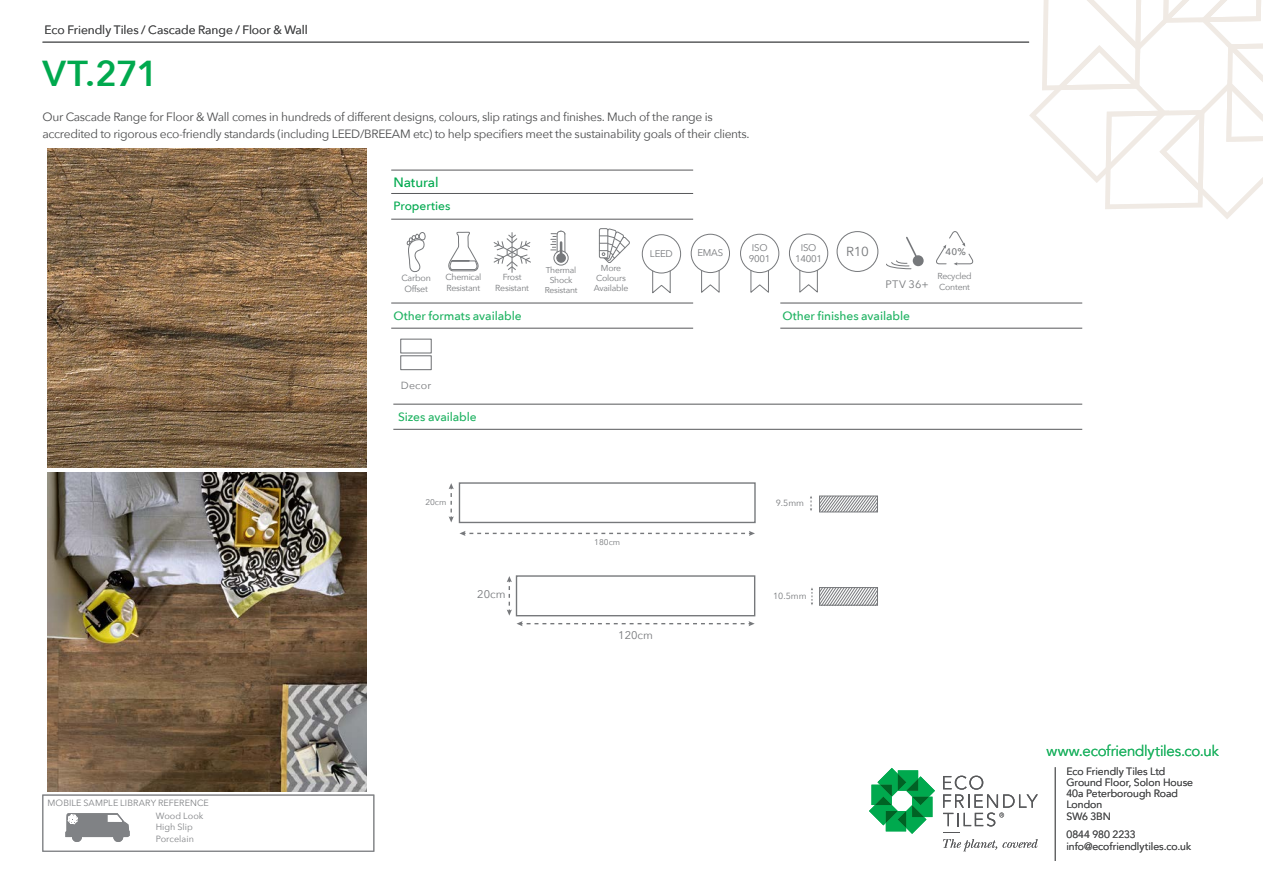
<style>
.page{position:relative;width:1263px;height:893px;background:#fff}
.page>*{position:absolute;margin:0;border:0;box-sizing:border-box;transform-origin:0 0}
.t1{font:600 36px "Avenir Next";color:#00a94e}
.t2{font:15px "Avenir";letter-spacing:-.015em;color:#1eb261}
.t3{font:500 13.5px "Avenir Next";letter-spacing:-.005em;color:#00a94e}
.t4{font:13.05px "Avenir Next";color:#76787b}
.t5{font:12px/16.5px "Avenir Next";letter-spacing:-.025em;color:#4b4c4d}
.t6{font:500 12px "Avenir Next";letter-spacing:-.005em;color:#1eb261}
.t7{font:12px "Avenir Next";letter-spacing:-.005em;color:#4b4c4d}
.t8{font:500 12px "Avenir Next";letter-spacing:-.005em;color:#00a94e}
.t9{font:11.1px "Avenir Next";color:#76787b}
.t10{font:10.8px "Avenir Next";color:#76787b}
.t11{font:10.5px/11.2px "Avenir";color:#4b4c4d}
.t12{font:10.35px "Avenir Next";letter-spacing:.02em;color:#76787b}
.t13{font:9.6px/11.6px "Avenir Next";letter-spacing:-.025em;color:#76787b;text-align:center}
.t14{font:500 9.6px "Avenir Next";color:#76787b}
.t15{font:9px/12.9px "Avenir Next";letter-spacing:.005em;color:#808285}
.t16{font:8.85px/10.6px "Avenir Next";letter-spacing:-.025em;color:#76787b;text-align:center}
.t17{font:8.7px/10.4px "Avenir Next";letter-spacing:-.025em;color:#76787b}
.t18{font:8.55px/10.2px "Avenir Next";letter-spacing:-.025em;color:#76787b;text-align:center}
.t19{font:8.25px "Avenir Next";color:#76787b}
</style>
<div class="page">
<svg style="left:869px;top:768px;width:66px;height:66px"></svg>
<svg style="left:943px;top:839px;width:95px;height:12px"></svg>
<svg style="left:943px;top:832px;width:16px;height:1px"></svg>
<svg style="left:943px;top:776px;width:95px;height:50px"></svg>
<hr style="left:1055px;top:767px;width:1px;height:94px;background:#4b4c4d">
<div style="left:42px;top:795px;width:332px;height:57px;border:1px solid #808285"></div>
<div style="left:72px;top:832px;width:10px;height:10px;background:#808285;border-radius:50%"></div>
<div style="left:113px;top:832px;width:10px;height:10px;background:#808285;border-radius:50%"></div>
<svg style="left:65px;top:813px;width:65px;height:24px"></svg>
<svg style="left:1029px;top:0;width:234px;height:219px"></svg>
<svg style="left:448px;top:232px;width:31px;height:39px"></svg>
<hr style="left:512px;top:232px;width:1px;height:41px;background:#76787b">
<svg style="left:493px;top:234px;width:38px;height:36px"></svg>
<div style="left:642px;top:234px;width:39px;height:39px;border:1px solid #76787b;border-radius:50%"></div>
<svg style="left:652px;top:270px;width:19px;height:24px"></svg>
<div style="left:554px;top:251px;width:14px;height:14px;border:1px solid #76787b;border-radius:50%"></div>
<div style="left:557px;top:254px;width:8px;height:8px;background:#76787b;border-radius:50%"></div>
<div style="left:556px;top:253px;width:10px;height:10px;border:1px solid #76787b;border-radius:50%"></div>
<svg style="left:551px;top:231px;width:15px;height:23px"></svg>
<svg style="left:936px;top:231px;width:38px;height:34px"></svg>
<div style="left:836px;top:231px;width:42px;height:41px;border:1px solid #76787b;border-radius:50%"></div>
<div style="left:740px;top:234px;width:39px;height:39px;border:1px solid #76787b;border-radius:50%"></div>
<svg style="left:750px;top:269px;width:19px;height:24px"></svg>
<div style="left:789px;top:234px;width:39px;height:39px;border:1px solid #76787b;border-radius:50%"></div>
<svg style="left:799px;top:269px;width:19px;height:24px"></svg>
<svg style="left:599px;top:228px;width:31px;height:35px"></svg>
<div style="left:691px;top:234px;width:39px;height:39px;border:1px solid #76787b;border-radius:50%"></div>
<svg style="left:701px;top:269px;width:19px;height:24px"></svg>
<div style="left:400px;top:339px;width:32px;height:15px;border:1px solid #76787b"></div>
<div style="left:400px;top:355px;width:32px;height:15px;border:1px solid #76787b"></div>
<div style="left:914px;top:256px;width:8px;height:9px;background:#76787b;border-radius:50%"></div>
<div style="left:913px;top:255px;width:11px;height:11px;border:2px solid #76787b;border-radius:50%"></div>
<svg style="left:886px;top:236px;width:33px;height:33px"></svg>
<svg style="left:406px;top:232px;width:20px;height:41px"></svg>
<div style="left:516px;top:575px;width:239px;height:41px;border:1px solid #76787b"></div>
<svg style="left:507px;top:576px;width:248px;height:50px"></svg>
<div style="left:459px;top:482px;width:297px;height:41px;border:1px solid #76787b"></div>
<svg style="left:459px;top:531px;width:296px;height:5px"></svg>
<svg style="left:449px;top:483px;width:5px;height:39px"></svg>
<svg style="left:811px;top:587px;width:2px;height:18px"></svg>
<svg style="left:821px;top:589px;width:55px;height:14px"></svg>
<div style="left:819px;top:587px;width:59px;height:18px;border:1px solid #76787b"></div>
<svg style="left:810px;top:496px;width:2px;height:15px"></svg>
<svg style="left:821px;top:498px;width:55px;height:12px"></svg>
<div style="left:819px;top:496px;width:59px;height:16px;border:1px solid #76787b"></div>
<hr style="left:391px;top:219px;width:302px;height:1px;background:#57585a">
<hr style="left:391px;top:193px;width:302px;height:1px;background:#57585a">
<hr style="left:391px;top:328px;width:302px;height:1px;background:#57585a">
<hr style="left:391px;top:303px;width:302px;height:1px;background:#57585a">
<hr style="left:780px;top:328px;width:302px;height:1px;background:#57585a">
<hr style="left:780px;top:303px;width:302px;height:1px;background:#57585a">
<hr style="left:393px;top:429px;width:689px;height:1px;background:#57585a">
<hr style="left:393px;top:404px;width:689px;height:1px;background:#57585a">
<hr style="left:391px;top:170px;width:302px;height:1px;background:#57585a">
<img style="left:48px;top:149px;width:318px;height:319px">
<img style="left:48px;top:472px;width:318px;height:319px">
<hr style="left:43px;top:42px;width:986px;height:1px;background:#57585a">
<p class="t7" style="left:45px;top:20px;width:265px">Eco Friendly Tiles / Cascade Range / Floor &amp; Wall</p>
<p class="t1" style="left:43px;top:43px;width:117px">VT.271</p>
<p class="t5" style="left:43px;top:108px;width:708px">Our Cascade Range for Floor &amp; Wall comes in hundreds of different designs, colours, slip ratings and finishes. Much of the range is accredited to rigorous eco-friendly standards (including LEED/BREEAM etc) to help specifiers meet the sustainability goals of their clients.</p>
<p class="t3" style="left:393px;top:171px;width:47px">Natural</p>
<p class="t8" style="left:393px;top:196px;width:58px">Properties</p>
<p class="t16" style="left:401px;top:273px;width:31px">Carbon<br>Offset</p>
<p class="t17" style="left:445px;top:272px;width:38px">Chemical<br>Resistant</p>
<p class="t17" style="left:495px;top:272px;width:35px;text-align:center">Frost<br>Resistant</p>
<p class="t13" style="left:749px;top:241px;width:23px">ISO<br>9001</p>
<p class="t13" style="left:795px;top:241px;width:29px">ISO<br>14001</p>
<p class="t4" style="left:846px;top:241px;width:24px">R10</p>
<p class="t14" style="left:945px;top:244px;width:22px">40%</p>
<p class="t13" style="left:697px;top:247px;width:27px">EMAS</p>
<p class="t13" style="left:650px;top:247px;width:24px">LEED</p>
<p class="t17" style="left:594px;top:262px;width:36px;text-align:center">More<br>Colours<br>Available</p>
<p class="t18" style="left:545px;top:264px;width:34px">Thermal<br>Shock<br>Resistant</p>
<p class="t17" style="left:937px;top:271px;width:36px">Recycled<br>Content</p>
<p class="t10" style="left:885px;top:275px;width:45px">PTV 36+</p>
<p class="t6" style="left:393px;top:306px;width:130px">Other formats available</p>
<p class="t6" style="left:782px;top:306px;width:129px">Other finishes available</p>
<p class="t12" style="left:401px;top:377px;width:32px">Decor</p>
<p class="t15" style="left:156px;top:796px;width:55px;text-indent:-108px">MOBILE SAMPLE LIBRARY REFERENCE<br>Wood Look</p>
<p class="t15" style="left:156px;top:820px;width:38px">High Slip</p>
<p class="t15" style="left:156px;top:832px;width:40px">Porcelain</p>
<p class="t6" style="left:398px;top:407px;width:80px">Sizes available</p>
<p class="t19" style="left:425px;top:495px;width:23px">20cm</p>
<p class="t9" style="left:477px;top:585px;width:30px">20cm</p>
<p class="t19" style="left:594px;top:535px;width:27px">180cm</p>
<p class="t9" style="left:618px;top:626px;width:36px">120cm</p>
<p class="t16" style="left:776px;top:498px;width:30px">9.5mm</p>
<p class="t16" style="left:773px;top:590px;width:35px">10.5mm</p>
<p class="t2" style="left:1046px;top:741px;width:174px">www.ecofriendlytiles.co.uk</p>
<p class="t11" style="left:1066px;top:766px;width:100px">Eco Friendly Tiles Ltd</p>
<p class="t11" style="left:1066px;top:777px;width:128px">Ground Floor, Solon House</p>
<p class="t11" style="left:1066px;top:788px;width:113px">40a Peterborough Road</p>
<p class="t11" style="left:1066px;top:799px;width:37px">London</p>
<p class="t11" style="left:1066px;top:811px;width:46px">SW6 3BN</p>
<p class="t11" style="left:1066px;top:829px;width:126px">0844 980 2233 info@ecofriendlytiles.co.uk</p>
</div>
